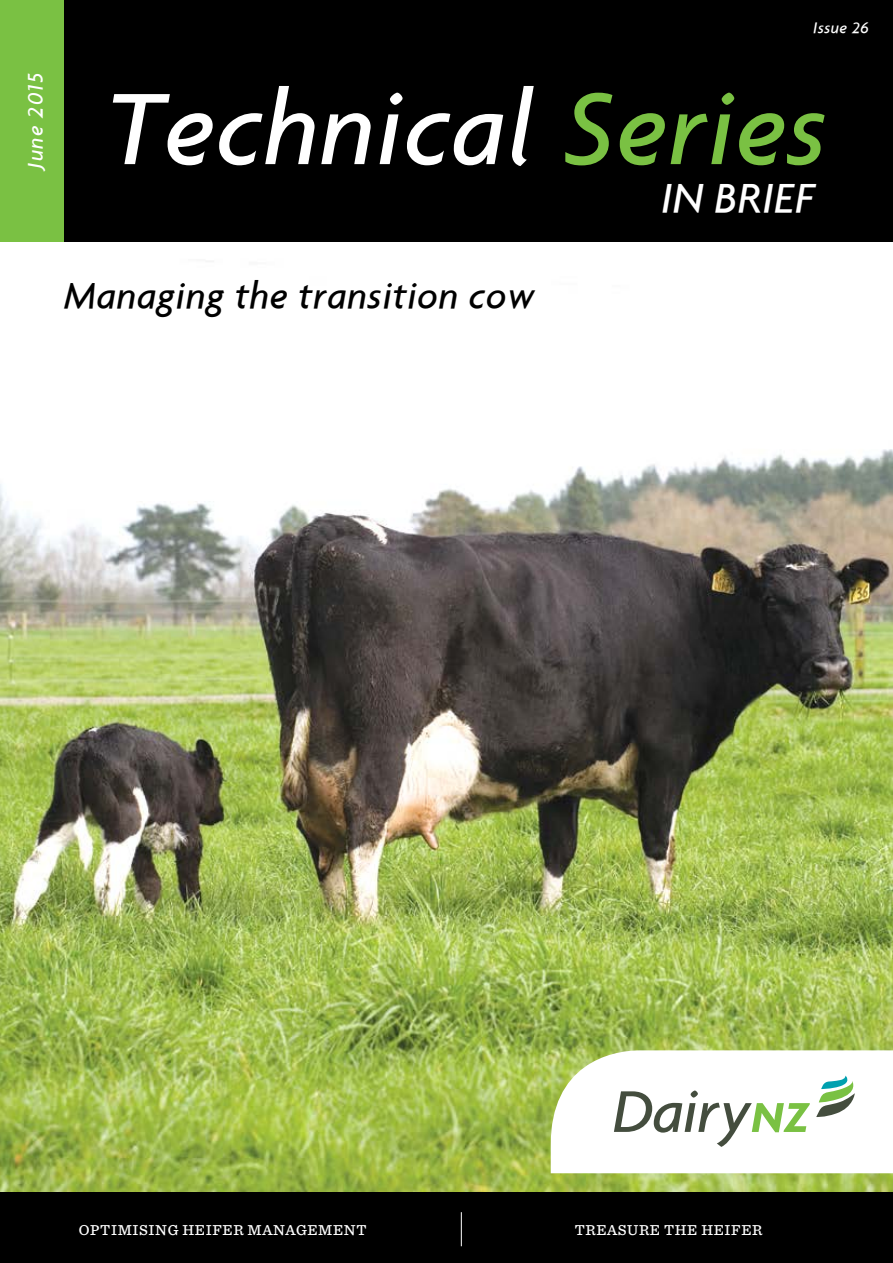
<style>
.page{position:relative;width:893px;height:1263px;background:#fff}
.page>*{position:absolute;margin:0;border:0;box-sizing:border-box;transform-origin:0 0}
.t1{font:italic 500 109.8px "Agenda";letter-spacing:.01em;color:#fff}
.t2{font:italic 500 43.8px "Agenda";letter-spacing:.01em;color:#fff}
.t3{font:italic 500 39px "Agenda";letter-spacing:.02em;color:#000}
.t4{font:italic 500 22.5px "Agenda";letter-spacing:.06em;color:#fff}
.t5{font:italic 500 16.5px "Agenda";letter-spacing:.03em;color:#fff}
.t6{font:500 15px "Sentinel";letter-spacing:.04em;color:#fff}
.s1{color:#7ac143}
</style>
<div class="page">
<img style="left:0;top:241px;width:893px;height:952px">
<div style="left:0;top:0;width:893px;height:241px;background:#000"></div>
<div style="left:0;top:0;width:64px;height:241px;background:#7ac143"></div>
<div style="left:0;top:1193px;width:893px;height:70px;background:#000"></div>
<hr style="left:461px;top:1212px;width:1px;height:34px;background:#fff">
<svg style="left:551px;top:1050px;width:342px;height:123px"></svg>
<div style="left:60px;top:255px;width:521px;height:89px;background:#fff"></div>
<h3 class="t4" style="left:21px;top:169px;width:97px;rotate:-90deg">June 2015</h3>
<p class="t5" style="left:813px;top:18px;width:57px">Issue 26</p>
<h1 class="t1" style="left:106px;top:62px;width:722px">Technical <span class="s1">Series</span></h1>
<h2 class="t2" style="left:661px;top:171px;width:154px">IN BRIEF</h2>
<h3 class="t3" style="left:64px;top:272px;width:473px">Managing the transition cow</h3>
<p class="t6" style="left:79px;top:1219px;width:289px">OPTIMISING HEIFER MANAGEMENT</p>
<p class="t6" style="left:575px;top:1219px;width:189px">TREASURE THE HEIFER</p>
</div>
